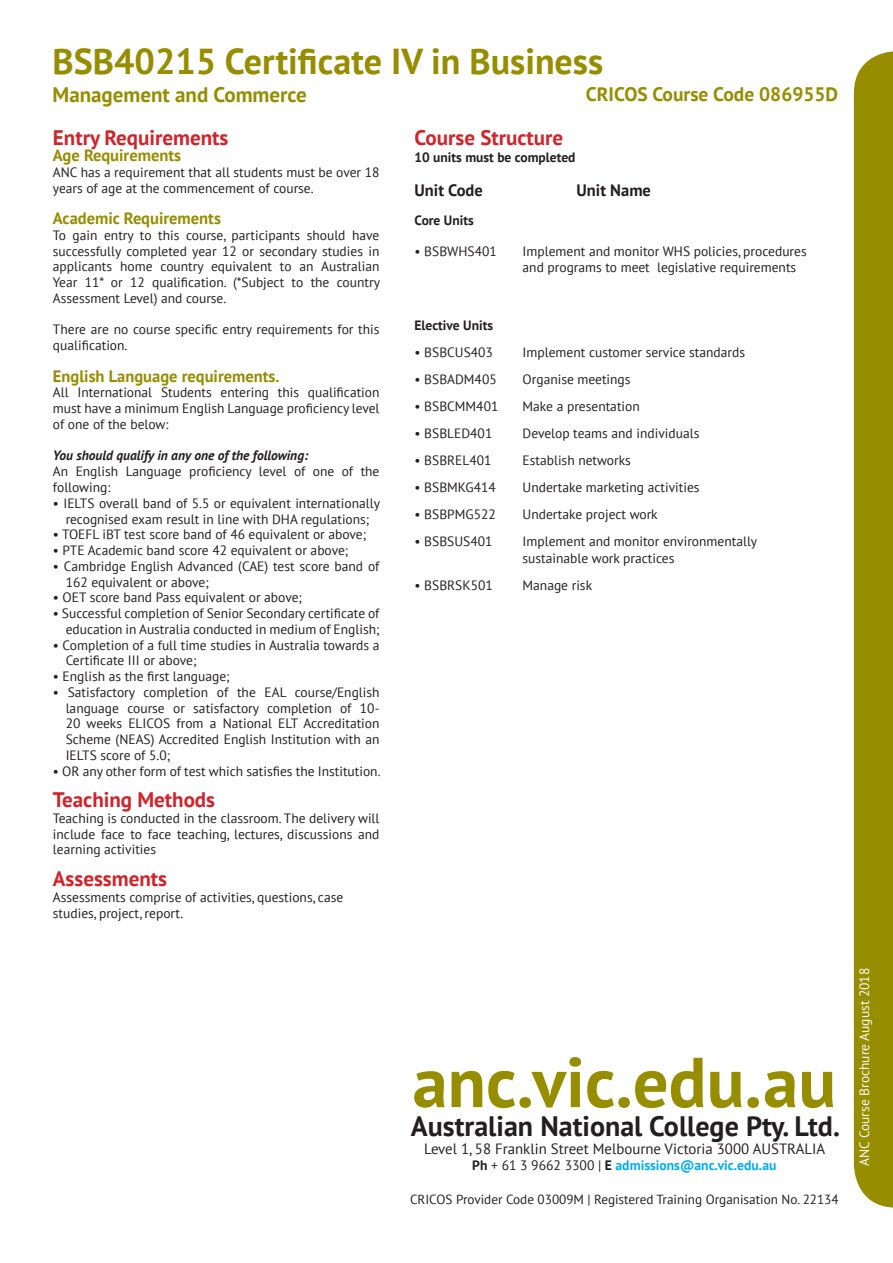
<style>
.page{position:relative;width:893px;height:1263px;background:#fff}
.page>*{position:absolute;margin:0;border:0;box-sizing:border-box;transform-origin:0 0}
.t1{font:700 70.5px "PT Sans";color:#968d00}
.t2{font:700 36px "PT Sans";color:#968d00}
.t3{font:700 28.05px "PT Sans";color:#231f20}
.t4{font:700 21px "PT Sans";color:#d1232a}
.t5{font:700 21px "PT Sans";color:#968d00}
.t6{font:700 19.5px "PT Sans";color:#968d00}
.t7{font:700 16.5px "PT Sans";color:#968d00}
.t8{font:700 16.5px "PT Sans";color:#231f20}
.t9{font:14.85px "PT Sans";color:#231f20}
.t10{font:700 13.65px "PT Sans";color:#00aeef}
.t11{font:13.5px/15.8px "PT Sans";color:#231f20}
.t12{font:700 13.5px "PT Sans";color:#231f20}
.t13{font:italic 700 13.5px "PT Sans";color:#231f20}
.t14{font:13.5px "PT Sans";color:#fff}
.t15{font:13.2px "PT Sans";color:#231f20}
.s1{color:#231f20}
.s2{font-weight:400;color:#231f20}
</style>
<div class="page">
<div style="left:854px;top:51px;width:39px;height:1157px;background:#968d00"></div>
<p class="t2" style="left:53px;top:37px;width:552px">BSB40215 Certificate IV in Business</p>
<p class="t6" style="left:586px;top:81px;width:254px">CRICOS Course Code 086955D</p>
<p class="t5" style="left:53px;top:80px;width:256px">Management and Commerce</p>
<p class="t4" style="left:53px;top:124px;width:177px">Entry Requirements</p>
<p class="t7" style="left:53px;top:144px;width:130px">Age Requirements</p>
<p class="t11" style="left:53px;top:164px;width:328px">ANC has a requirement that all students must be over 18 years of age at the commencement of course.</p>
<p class="t7" style="left:53px;top:207px;width:170px">Academic Requirements</p>
<p class="t11" style="left:53px;top:227px;width:329px;text-align:justify">To gain entry to this course, participants should have successfully completed year 12 or secondary studies in applicants home country equivalent to an Australian Year 11* or 12 qualification. (*Subject to the country Assessment Level) and course.</p>
<p class="t11" style="left:53px;top:322px;width:328px">There are no course specific entry requirements for this qualification.</p>
<p class="t7" style="left:53px;top:365px;width:228px">English Language requirements.</p>
<p class="t11" style="left:53px;top:385px;width:328px;text-align:justify">All International Students entering this qualification must have a minimum English Language proficiency level of one of the below:</p>
<p class="t13" style="left:53px;top:447px;width:257px">You should qualify in any one of the following:</p>
<p class="t11" style="left:53px;top:463px;width:328px">An English Language proficiency level of one of the following:</p>
<p class="t11" style="left:53px;top:495px;width:329px;text-align:center">• IELTS overall band of 5.5 or equivalent internationally recognised exam result in line with DHA regulations;</p>
<p class="t11" style="left:53px;top:526px;width:315px">• TOEFL iBT test score band of 46 equivalent or above;</p>
<p class="t11" style="left:53px;top:542px;width:297px">• PTE Academic band score 42 equivalent or above;</p>
<p class="t11" style="left:66px;top:558px;width:315px;text-indent:-13px">• Cambridge English Advanced (CAE) test score band of<br>162 equivalent or above;</p>
<p class="t11" style="left:53px;top:589px;width:251px">• OET score band Pass equivalent or above;</p>
<p class="t11" style="left:53px;top:605px;width:328px;text-align:right">• Successful completion of Senior Secondary certificate of education in Australia conducted in medium of English;</p>
<p class="t11" style="left:66px;top:637px;width:315px;text-indent:-13px">• Completion of a full time studies in Australia towards a<br>Certificate III or above;</p>
<p class="t11" style="left:53px;top:668px;width:178px">• English as the first language;</p>
<p class="t11" style="left:66px;top:684px;width:315px;text-align:justify;text-indent:-13px">• Satisfactory completion of the EAL course/English language course or satisfactory completion of 10- 20 weeks ELICOS from a National ELT Accreditation Scheme (NEAS) Accredited English Institution with an IELTS score of 5.0;</p>
<p class="t11" style="left:53px;top:763px;width:329px">• OR any other form of test which satisfies the Institution.</p>
<p class="t4" style="left:53px;top:786px;width:164px">Teaching Methods</p>
<p class="t11" style="left:53px;top:810px;width:328px;text-align:justify">Teaching is conducted in the classroom. The delivery will include face to face teaching, lectures, discussions and learning activities</p>
<p class="t4" style="left:53px;top:864px;width:116px">Assessments</p>
<p class="t11" style="left:53px;top:889px;width:292px;line-height:16.2px">Assessments comprise of activities, questions, case studies, project, report.</p>
<p class="t4" style="left:415px;top:124px;width:150px">Course Structure</p>
<p class="t12" style="left:415px;top:148px;width:162px">10 units must be completed</p>
<p class="t8" style="left:415px;top:180px;width:70px">Unit Code</p>
<p class="t8" style="left:577px;top:180px;width:76px">Unit Name</p>
<p class="t12" style="left:415px;top:211px;width:61px">Core Units</p>
<p class="t11" style="left:415px;top:243px;width:84px">• BSBWHS401</p>
<p class="t11" style="left:523px;top:243px;width:286px;line-height:16.2px">Implement and monitor WHS policies, procedures and programs to meet legislative requirements</p>
<p class="t12" style="left:415px;top:317px;width:80px">Elective Units</p>
<p class="t11" style="left:415px;top:344px;width:80px">• BSBCUS403</p>
<p class="t11" style="left:523px;top:344px;width:224px">Implement customer service standards</p>
<p class="t11" style="left:415px;top:371px;width:84px">• BSBADM405</p>
<p class="t11" style="left:523px;top:371px;width:109px">Organise meetings</p>
<p class="t11" style="left:415px;top:398px;width:85px">• BSBCMM401</p>
<p class="t11" style="left:523px;top:398px;width:119px">Make a presentation</p>
<p class="t11" style="left:415px;top:425px;width:79px">• BSBLED401</p>
<p class="t11" style="left:523px;top:425px;width:178px">Develop teams and individuals</p>
<p class="t11" style="left:415px;top:452px;width:78px">• BSBREL401</p>
<p class="t11" style="left:523px;top:452px;width:110px">Establish networks</p>
<p class="t11" style="left:415px;top:479px;width:83px">• BSBMKG414</p>
<p class="t11" style="left:523px;top:479px;width:179px">Undertake marketing activities</p>
<p class="t11" style="left:415px;top:506px;width:83px">• BSBPMG522</p>
<p class="t11" style="left:523px;top:506px;width:137px">Undertake project work</p>
<p class="t11" style="left:415px;top:533px;width:79px">• BSBSUS401</p>
<p class="t11" style="left:523px;top:533px;width:236px;line-height:16.2px">Implement and monitor environmentally sustainable work practices</p>
<p class="t11" style="left:415px;top:577px;width:80px">• BSBRSK501</p>
<p class="t11" style="left:523px;top:577px;width:71px">Manage risk</p>
<p class="t1" style="left:413px;top:1035px;width:425px">anc.vic.edu.au</p>
<p class="t3" style="left:411px;top:1107px;width:431px">Australian National College Pty. Ltd.</p>
<p class="t9" style="left:424px;top:1139px;width:402px">Level 1, 58 Franklin Street Melbourne Victoria 3000 AUSTRALIA</p>
<p class="t10" style="left:472px;top:1156px;width:306px"><span class="s1">Ph</span> <span class="s2">+ 61 3 9662 3300 |</span> <span class="s1">E</span> admissions@anc.vic.edu.au</p>
<p class="t15" style="left:410px;top:1191px;width:430px">CRICOS Provider Code 03009M | Registered Training Organisation No. 22134</p>
<p class="t14" style="left:856px;top:1166px;width:200px;rotate:-90deg">ANC Course Brochure August 2018</p>
</div>
